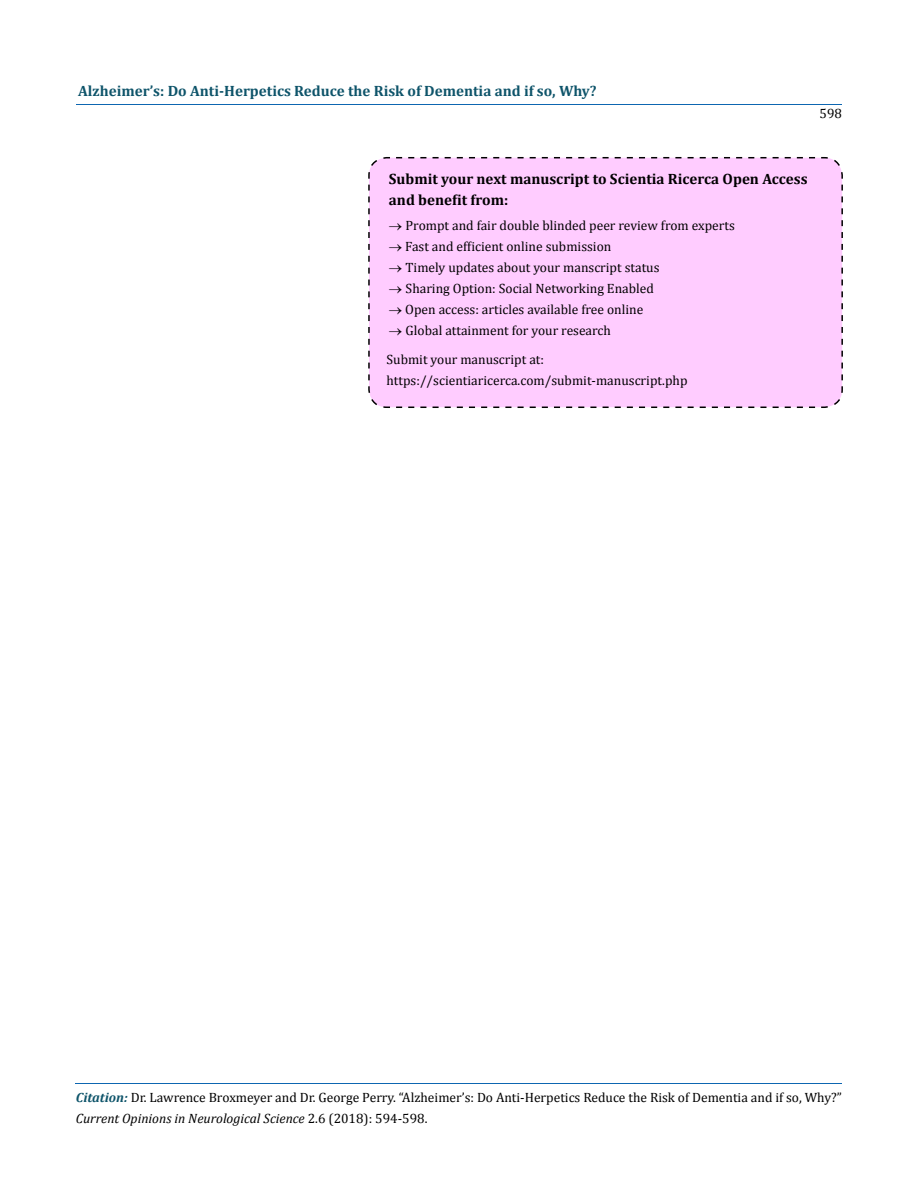
<style>
.page{position:relative;width:917px;height:1190px;background:#fff}
.page>*{position:absolute;margin:0;border:0;box-sizing:border-box;transform-origin:0 0}
.t1{font:700 15px/21px "Cambria";color:#000}
.t2{font:700 15px "Cambria";color:#0e546a}
.t3{font:13.5px/21px "Cambria";color:#000}
.s1{font-weight:700;font-style:italic;font-size:13.35px;color:#0e546a}
.s2{font-style:italic}
</style>
<div class="page">
<hr style="left:77px;top:104px;width:765px;height:1px;background:#0d66b1">
<hr style="left:75px;top:1083px;width:767px;height:1px;background:#0d66b1">
<div style="left:368px;top:157px;width:475px;height:251px;background:#fcf"></div>
<p class="t2" style="left:78px;top:82px;width:520px">Alzheimer’s: Do Anti-Herpetics Reduce the Risk of Dementia and if so, Why?</p>
<p class="t3" style="left:819px;top:103px;width:24px">598</p>
<p class="t1" style="left:389px;top:168px;width:420px">Submit your next manuscript to Scientia Ricerca Open Access and benefit from:</p>
<p class="t3" style="left:389px;top:214px;width:347px">→ Prompt and fair double blinded peer review from experts</p>
<p class="t3" style="left:389px;top:235px;width:224px">→ Fast and efficient online submission</p>
<p class="t3" style="left:389px;top:257px;width:272px">→ Timely updates about your manscript status</p>
<p class="t3" style="left:389px;top:278px;width:266px">→ Sharing Option: Social Networking Enabled</p>
<p class="t3" style="left:389px;top:299px;width:256px">→ Open access: articles available free online</p>
<p class="t3" style="left:386px;top:315px;width:226px;line-height:29.4px">→ Global attainment for your research<br>Submit your manuscript at:</p>
<p class="t3" style="left:386px;top:370px;width:302px">https://scientiaricerca.com/submit-manuscript.php</p>
<p class="t3" style="left:76px;top:1086px;width:767px"><span class="s1">Citation:</span> Dr. Lawrence Broxmeyer and Dr. George Perry. “Alzheimer’s: Do Anti-Herpetics Reduce the Risk of Dementia and if so, Why?”<br><span class="s2">Current Opinions in Neurological Science</span> 2.6 (2018): 594-598.</p>
</div>
